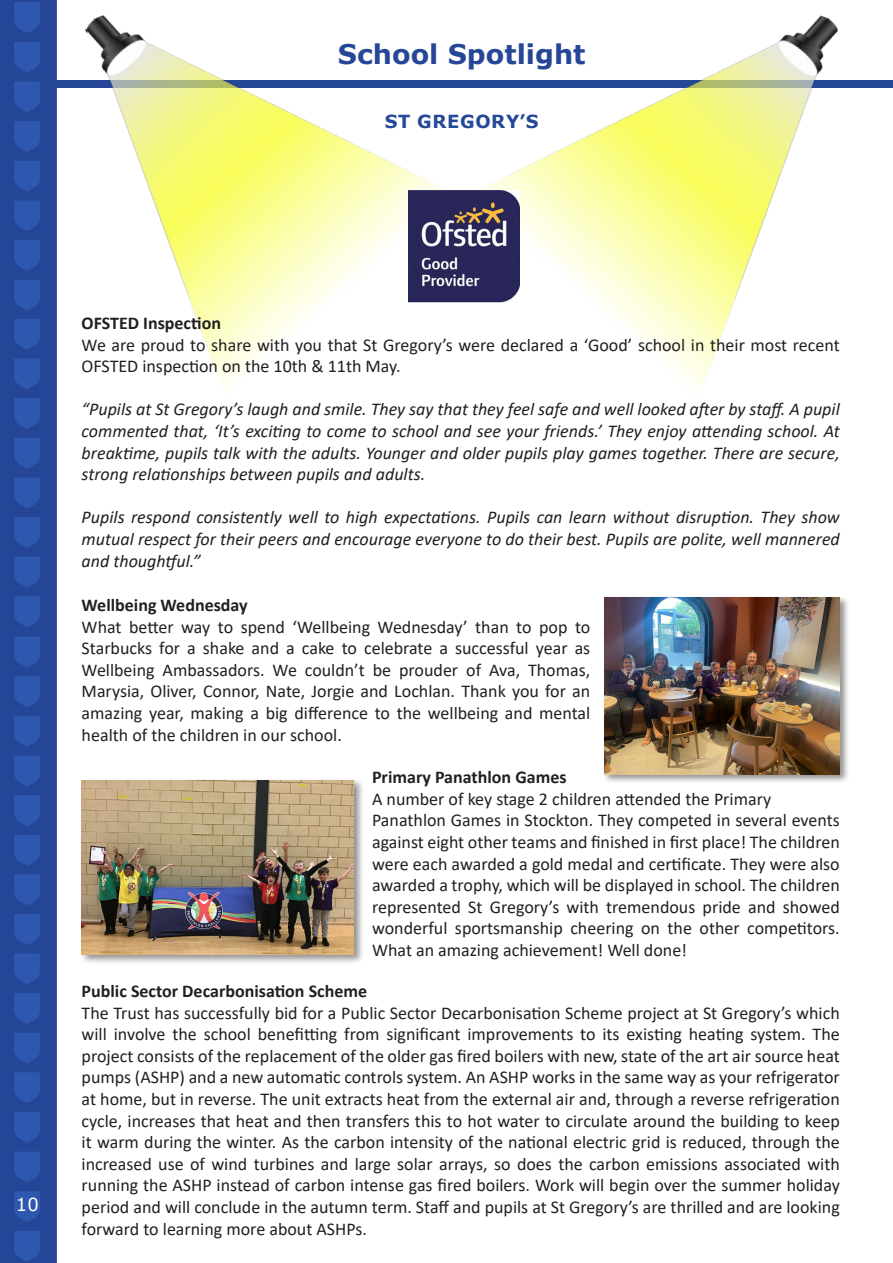
<style>
.page{position:relative;width:893px;height:1263px;background:#fff}
.page>*{position:absolute;margin:0;border:0;box-sizing:border-box;transform-origin:0 0}
.t1{font:700 27px "Verdana";color:#264798}
.t2{font:18px/21.6px "Calibri";color:#231f20;text-align:justify}
.t3{font:italic 18px/21.6px "Calibri";color:#231f20;text-align:justify}
.t4{font:700 18px "Calibri";color:#231f20}
.t5{font:700 18px "Verdana";letter-spacing:.035em;color:#254998}
.t6{font:18px "Verdana";color:#fff}
</style>
<div class="page">
<img style="left:0;top:0;width:893px;height:1263px">
<div style="left:51px;top:81px;width:842px;height:7px;background:#264798"></div>
<img style="left:83px;top:0;width:347px;height:403px">
<img style="left:430px;top:0;width:411px;height:403px">
<div style="left:79px;top:778px;width:286px;height:187px;background:#231f20;opacity:.5"></div>
<img style="left:82px;top:780px;width:272px;height:174px">
<div style="left:602px;top:596px;width:248px;height:189px;background:#231f20;opacity:.5"></div>
<img style="left:604px;top:597px;width:236px;height:177px">
<img style="left:408px;top:190px;width:112px;height:112px">
<p class="t1" style="left:338px;top:35px;width:249px">School Spotlight</p>
<p class="t5" style="left:385px;top:108px;width:155px">ST GREGORY’S</p>
<p class="t6" style="left:16px;top:1192px;width:24px">10</p>
<p class="t4" style="left:82px;top:310px;width:141px">OFSTED Inspection</p>
<p class="t2" style="left:82px;top:333px;width:760px">We are proud to share with you that St Gregory’s were declared a ‘Good’ school in their most recent</p>
<p class="t2" style="left:82px;top:355px;width:321px">OFSTED inspection on the 10th &amp; 11th May.</p>
<p class="t3" style="left:82px;top:398px;width:760px">“Pupils at St Gregory’s laugh and smile. They say that they feel safe and well looked after by staff. A pupil commented that, ‘It’s exciting to come to school and see your friends.’ They enjoy attending school. At breaktime, pupils talk with the adults. Younger and older pupils play games together. There are secure, strong relationships between pupils and adults.</p>
<p class="t3" style="left:82px;top:506px;width:760px">Pupils respond consistently well to high expectations. Pupils can learn without disruption. They show mutual respect for their peers and encourage everyone to do their best. Pupils are polite, well mannered and thoughtful.”</p>
<p class="t4" style="left:82px;top:592px;width:168px">Wellbeing Wednesday</p>
<p class="t2" style="left:82px;top:615px;width:510px">What better way to spend ‘Wellbeing Wednesday’ than to pop to</p>
<p class="t2" style="left:82px;top:637px;width:510px">Starbucks for a shake and a cake to celebrate a successful year as</p>
<p class="t2" style="left:82px;top:658px;width:510px">Wellbeing Ambassadors. We couldn’t be prouder of Ava, Thomas, Marysia, Oliver, Connor, Nate, Jorgie and Lochlan. Thank you for an amazing year, making a big difference to the wellbeing and mental health of the children in our school.</p>
<p class="t4" style="left:372px;top:764px;width:196px">Primary Panathlon Games</p>
<p class="t2" style="left:372px;top:787px;width:401px">A number of key stage 2 children attended the Primary</p>
<p class="t2" style="left:372px;top:809px;width:469px">Panathlon Games in Stockton. They competed in several events against eight other teams and finished in first place! The children were each awarded a gold medal and certificate. They were also awarded a trophy, which will be displayed in school. The children represented St Gregory’s with tremendous pride and showed wonderful sportsmanship cheering on the other competitors.<br>What an amazing achievement! Well done!</p>
<p class="t4" style="left:82px;top:978px;width:287px">Public Sector Decarbonisation Scheme</p>
<p class="t2" style="left:82px;top:1001px;width:760px">The Trust has successfully bid for a Public Sector Decarbonisation Scheme project at St Gregory’s which will involve the school benefitting from significant improvements to its existing heating system. The</p>
<p class="t2" style="left:82px;top:1044px;width:760px">project consists of the replacement of the older gas fired boilers with new, state of the art air source heat pumps (ASHP) and a new automatic controls system. An ASHP works in the same way as your refrigerator at home, but in reverse. The unit extracts heat from the external air and, through a reverse refrigeration cycle, increases that heat and then transfers this to hot water to circulate around the building to keep it warm during the winter. As the carbon intensity of the national electric grid is reduced, through the</p>
<p class="t2" style="left:82px;top:1152px;width:760px">increased use of wind turbines and large solar arrays, so does the carbon emissions associated with</p>
<p class="t2" style="left:82px;top:1174px;width:760px">running the ASHP instead of carbon intense gas fired boilers. Work will begin over the summer holiday period and will conclude in the autumn term. Staff and pupils at St Gregory’s are thrilled and are looking forward to learning more about ASHPs.</p>
</div>
